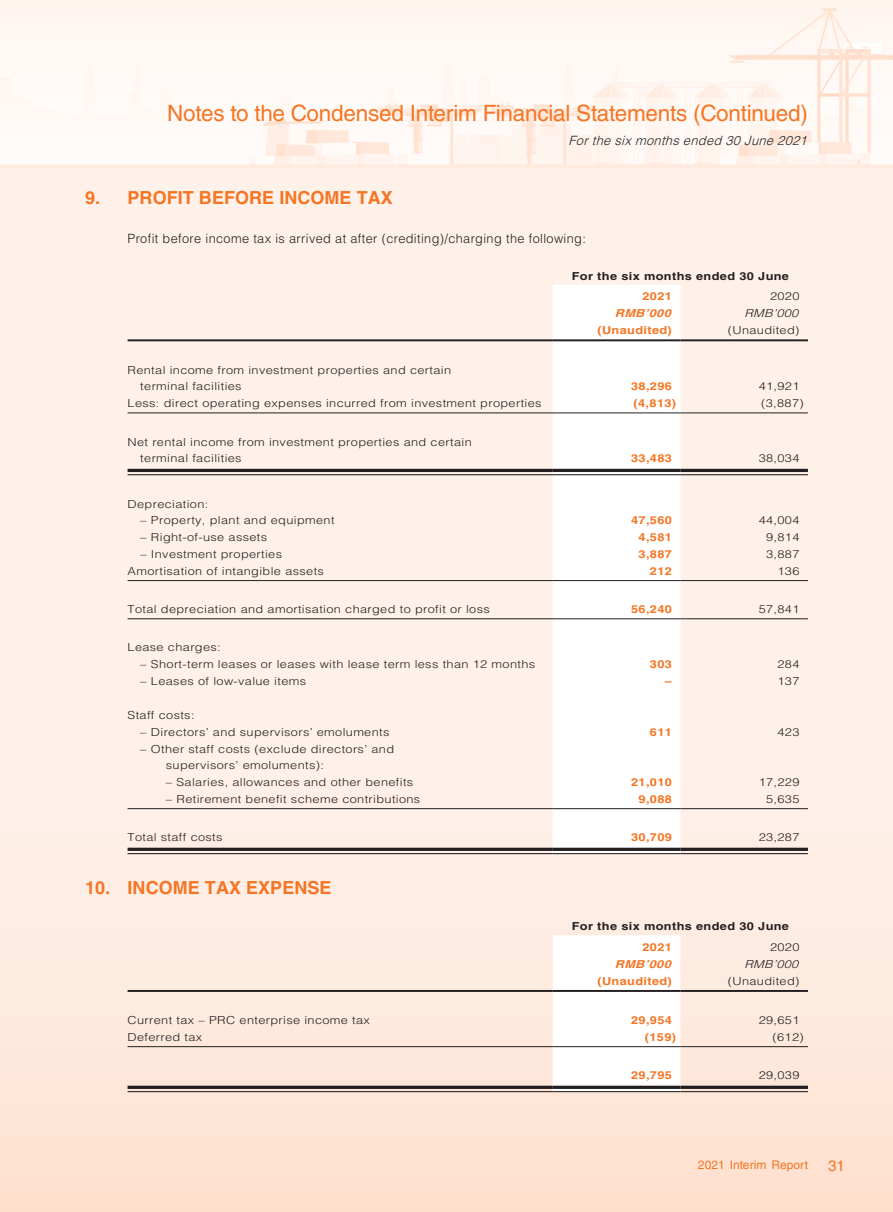
<style>
.page{position:relative;width:893px;height:1212px;background:#fff}
.page>*{position:absolute;margin:0;border:0;box-sizing:border-box;transform-origin:0 0}
.t1{font:22.5px "Helvetica LT Std";letter-spacing:-.01em;color:#f57523}
.t2{font:700 18px "Helvetica LT Std";letter-spacing:.005em;color:#f57523}
.t3{font:15px "Helvetica LT Std";color:#f57523}
.t4{font:300 12.75px "Helvetica LT Std";letter-spacing:.03em;color:#231f20}
.t5{font:italic 300 12.75px "Helvetica LT Std";color:#231f20}
.t6{font:12px "Helvetica LT Std";letter-spacing:.005em;color:#f57523}
.t7{font:300 10.95px/16.8px "Helvetica LT Std";letter-spacing:.03em;color:#231f20;scale:1.16 1}
.t8{font:700 10.95px "Helvetica LT Std";letter-spacing:.03em;color:#f57523;scale:1.16 1}
.t9{font:700 10.95px "Helvetica LT Std";letter-spacing:.03em;color:#231f20;scale:1.16 1}
.t10{font:italic 700 10.95px "Helvetica LT Std";color:#f57523;scale:1.16 1}
.t11{font:italic 300 10.95px "Helvetica LT Std";color:#231f20;scale:1.16 1}
</style>
<div class="page">
<div style="left:0;top:168px;width:893px;height:1044px;background:linear-gradient(to bottom,#fdf4ee,#fee7da)"></div>
<svg style="left:0;top:0;width:893px;height:168px;fill:#fff8f4"></svg>
<svg style="left:553px;top:285px;width:127px;height:568px"></svg>
<hr style="left:128px;top:339px;width:425px;height:2px;background:#231f20">
<hr style="left:553px;top:339px;width:127px;height:2px;background:#231f20">
<hr style="left:680px;top:339px;width:128px;height:2px;background:#231f20">
<hr style="left:128px;top:413px;width:425px;height:1px;background:#231f20">
<hr style="left:553px;top:413px;width:127px;height:1px;background:#231f20">
<hr style="left:680px;top:413px;width:128px;height:1px;background:#231f20">
<hr style="left:128px;top:469px;width:425px;height:3px;background:#231f20">
<hr style="left:128px;top:474px;width:425px;height:1px;background:#231f20">
<hr style="left:553px;top:469px;width:127px;height:3px;background:#231f20">
<hr style="left:553px;top:474px;width:127px;height:1px;background:#231f20">
<hr style="left:680px;top:469px;width:128px;height:3px;background:#231f20">
<hr style="left:680px;top:474px;width:128px;height:1px;background:#231f20">
<hr style="left:128px;top:580px;width:425px;height:1px;background:#231f20">
<hr style="left:553px;top:580px;width:127px;height:1px;background:#231f20">
<hr style="left:680px;top:580px;width:128px;height:1px;background:#231f20">
<hr style="left:128px;top:618px;width:425px;height:1px;background:#231f20">
<hr style="left:553px;top:618px;width:127px;height:1px;background:#231f20">
<hr style="left:680px;top:618px;width:128px;height:1px;background:#231f20">
<hr style="left:128px;top:808px;width:425px;height:1px;background:#231f20">
<hr style="left:553px;top:808px;width:127px;height:1px;background:#231f20">
<hr style="left:680px;top:808px;width:128px;height:1px;background:#231f20">
<hr style="left:128px;top:848px;width:425px;height:3px;background:#231f20">
<hr style="left:128px;top:853px;width:425px;height:1px;background:#231f20">
<hr style="left:553px;top:848px;width:127px;height:3px;background:#231f20">
<hr style="left:553px;top:853px;width:127px;height:1px;background:#231f20">
<hr style="left:680px;top:848px;width:128px;height:3px;background:#231f20">
<hr style="left:680px;top:853px;width:128px;height:1px;background:#231f20">
<svg style="left:553px;top:935px;width:127px;height:156px"></svg>
<hr style="left:128px;top:990px;width:425px;height:2px;background:#231f20">
<hr style="left:553px;top:990px;width:127px;height:2px;background:#231f20">
<hr style="left:680px;top:990px;width:128px;height:2px;background:#231f20">
<hr style="left:128px;top:1046px;width:425px;height:1px;background:#231f20">
<hr style="left:553px;top:1046px;width:127px;height:1px;background:#231f20">
<hr style="left:680px;top:1046px;width:128px;height:1px;background:#231f20">
<hr style="left:128px;top:1086px;width:425px;height:3px;background:#231f20">
<hr style="left:128px;top:1091px;width:425px;height:1px;background:#231f20">
<hr style="left:553px;top:1086px;width:127px;height:3px;background:#231f20">
<hr style="left:553px;top:1091px;width:127px;height:1px;background:#231f20">
<hr style="left:680px;top:1086px;width:128px;height:3px;background:#231f20">
<hr style="left:680px;top:1091px;width:128px;height:1px;background:#231f20">
<h1 class="t1" style="left:167px;top:100px;width:642px">Notes to the Condensed Interim Financial Statements (Continued)</h1>
<p class="t5" style="left:568px;top:133px;width:244px">Forthe sixmonthsended 30 June 2021</p>
<h2 class="t2" style="left:85px;top:187px;width:309px">9. PROFIT BEFORE INCOME TAX</h2>
<p class="t4" style="left:128px;top:231px;width:460px">Profit before income tax is arrived at after (crediting)/charging the following:</p>
<p class="t9" style="left:572px;top:269px;width:189px">For the six months ended 30 June</p>
<p class="t8" style="left:642px;top:290px;width:27px">2021</p>
<p class="t7" style="left:770px;top:288px;width:27px">2020</p>
<p class="t10" style="left:615px;top:306px;width:53px">RMB’000</p>
<p class="t11" style="left:744px;top:306px;width:51px">RMB’000</p>
<p class="t8" style="left:597px;top:323px;width:66px">(Unaudited)</p>
<p class="t7" style="left:728px;top:321px;width:63px">(Unaudited)</p>
<p class="t7" style="left:140px;top:361px;width:269px;text-indent:-13px">Rental income from investment properties and certain terminal facilities</p>
<p class="t8" style="left:631px;top:380px;width:37px">38,296</p>
<p class="t7" style="left:759px;top:378px;width:37px">41,921</p>
<p class="t7" style="left:128px;top:395px;width:358px">Less: direct operating expenses incurred from investment properties</p>
<p class="t8" style="left:634px;top:397px;width:38px">(4,813)</p>
<p class="t7" style="left:761px;top:395px;width:38px">(3,887)</p>
<p class="t7" style="left:140px;top:433px;width:287px;text-indent:-13px">Net rental income from investment properties and certain terminal facilities</p>
<p class="t8" style="left:631px;top:452px;width:37px">33,483</p>
<p class="t7" style="left:759px;top:450px;width:37px">38,034</p>
<p class="t7" style="left:128px;top:495px;width:71px">Depreciation:</p>
<p class="t7" style="left:140px;top:512px;width:169px">– Property, plant and equipment</p>
<p class="t8" style="left:631px;top:514px;width:37px">47,560</p>
<p class="t7" style="left:759px;top:512px;width:37px">44,004</p>
<p class="t7" style="left:140px;top:529px;width:111px">– Right-of-use assets</p>
<p class="t8" style="left:638px;top:531px;width:30px">4,581</p>
<p class="t7" style="left:766px;top:529px;width:30px">9,814</p>
<p class="t7" style="left:140px;top:546px;width:124px">– Investment properties</p>
<p class="t8" style="left:639px;top:548px;width:30px">3,887</p>
<p class="t7" style="left:766px;top:546px;width:30px">3,887</p>
<p class="t7" style="left:128px;top:562px;width:171px">Amortisation of intangible assets</p>
<p class="t8" style="left:650px;top:564px;width:20px">212</p>
<p class="t7" style="left:777px;top:562px;width:20px">136</p>
<p class="t7" style="left:128px;top:601px;width:314px">Total depreciation and amortisation charged to profit or loss</p>
<p class="t8" style="left:631px;top:603px;width:37px">56,240</p>
<p class="t7" style="left:759px;top:601px;width:37px">57,841</p>
<p class="t7" style="left:128px;top:639px;width:82px">Lease charges:</p>
<p class="t7" style="left:140px;top:656px;width:342px">– Short-term leases or leases with lease term less than 12 months</p>
<p class="t8" style="left:650px;top:658px;width:20px">303</p>
<p class="t7" style="left:777px;top:656px;width:20px">284</p>
<p class="t7" style="left:140px;top:673px;width:144px">– Leases of low-value items</p>
<p class="t8" style="left:665px;top:674px;width:8px">–</p>
<p class="t7" style="left:777px;top:673px;width:20px">137</p>
<p class="t7" style="left:128px;top:706px;width:59px">Staff costs:</p>
<p class="t7" style="left:140px;top:723px;width:216px">– Directors’ and supervisors’ emoluments</p>
<p class="t8" style="left:650px;top:725px;width:20px">611</p>
<p class="t7" style="left:777px;top:723px;width:20px">423</p>
<p class="t7" style="left:166px;top:740px;width:198px;text-indent:-26px">– Other staff costs (exclude directors’ and supervisors’ emoluments):</p>
<p class="t7" style="left:166px;top:774px;width:215px">– Salaries, allowances and other benefits</p>
<p class="t8" style="left:631px;top:776px;width:37px">21,010</p>
<p class="t7" style="left:759px;top:774px;width:37px">17,229</p>
<p class="t7" style="left:166px;top:791px;width:221px">– Retirement benefit scheme contributions</p>
<p class="t8" style="left:638px;top:792px;width:30px">9,088</p>
<p class="t7" style="left:766px;top:791px;width:30px">5,635</p>
<p class="t7" style="left:128px;top:829px;width:83px">Total staff costs</p>
<p class="t8" style="left:631px;top:831px;width:37px">30,709</p>
<p class="t7" style="left:759px;top:829px;width:37px">23,287</p>
<h2 class="t2" style="left:85px;top:876px;width:248px">10. INCOME TAX EXPENSE</h2>
<p class="t9" style="left:572px;top:920px;width:189px">For the six months ended 30 June</p>
<p class="t8" style="left:642px;top:940px;width:27px">2021</p>
<p class="t7" style="left:770px;top:938px;width:27px">2020</p>
<p class="t10" style="left:615px;top:957px;width:53px">RMB’000</p>
<p class="t11" style="left:744px;top:957px;width:51px">RMB’000</p>
<p class="t8" style="left:597px;top:974px;width:66px">(Unaudited)</p>
<p class="t7" style="left:728px;top:972px;width:63px">(Unaudited)</p>
<p class="t7" style="left:128px;top:1012px;width:210px">Current tax – PRC enterprise income tax</p>
<p class="t8" style="left:631px;top:1014px;width:37px">29,954</p>
<p class="t7" style="left:759px;top:1012px;width:37px">29,651</p>
<p class="t7" style="left:128px;top:1029px;width:66px">Deferred tax</p>
<p class="t8" style="left:645px;top:1030px;width:28px">(159)</p>
<p class="t7" style="left:772px;top:1029px;width:28px">(612)</p>
<p class="t8" style="left:631px;top:1069px;width:37px">29,795</p>
<p class="t7" style="left:759px;top:1067px;width:37px">29,039</p>
<p class="t6" style="left:698px;top:1158px;width:112px">2021 Interim Report</p>
<h3 class="t3" style="left:828px;top:1156px;width:18px">31</h3>
</div>
